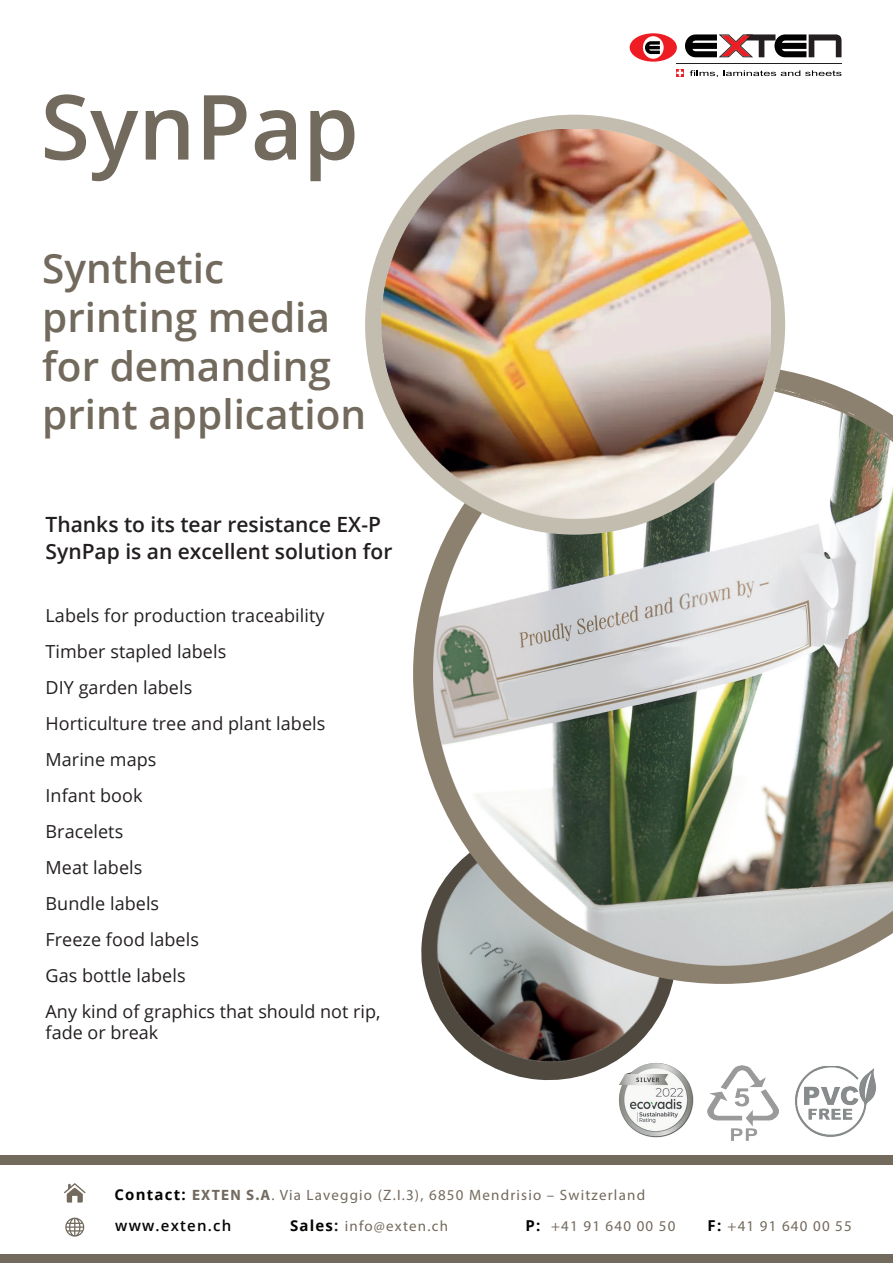
<style>
.page{position:relative;width:893px;height:1263px;background:#fff}
.page>*{position:absolute;margin:0;border:0;box-sizing:border-box;transform-origin:0 0}
.t1{font:600 90px "Open Sans";color:#736a5e}
.t2{font:600 40.5px/48.6px "Open Sans";color:#736a5e}
.t3{font:600 21px/27px "Open Sans";color:#231f20}
.t4{font:18px/36px "Open Sans";letter-spacing:.005em;color:#231f20}
.t5{font:15px "Myriad Pro";letter-spacing:.08em;color:#736a5e}
.t6{font:600 15px "Open Sans";letter-spacing:.08em;color:#040504}
.s1{font-family:"Open Sans";font-weight:700;color:#040503}
.s2{font-weight:700}
.s3{font-family:"Open Sans";font-weight:700;color:#231f20}
</style>
<div class="page">
<svg style="left:685px;top:34px;width:156px;height:23px"></svg>
<hr style="left:676px;top:63px;width:165px;height:1px;background:#231f20">
<svg style="left:676px;top:69px;width:8px;height:8px"></svg>
<svg style="left:676px;top:69px;width:7px;height:7px"></svg>
<svg style="left:690px;top:70px;width:151px;height:7px"></svg>
<svg style="left:630px;top:33px;width:47px;height:29px"></svg>
<svg style="left:64px;top:1183px;width:22px;height:19px"></svg>
<svg style="left:65px;top:1217px;width:19px;height:19px"></svg>
<div style="left:0;top:1155px;width:893px;height:10px;background:#736a5e"></div>
<div style="left:0;top:1254px;width:893px;height:9px;background:#736a5e"></div>
<img style="left:619px;top:1106px;width:74px;height:31px">
<img style="left:708px;top:1066px;width:70px;height:75px">
<img style="left:795px;top:1066px;width:81px;height:71px">
<img style="left:425px;top:984px;width:286px;height:122px">
<svg style="left:413px;top:364px;width:413px;height:620px"></svg>
<img style="left:430px;top:382px;width:463px;height:585px">
<div style="left:365px;top:115px;width:420px;height:420px;background:#c2bdaf;border-radius:50%"></div>
<img style="left:380px;top:130px;width:390px;height:390px">
<svg style="left:774px;top:388px;width:119px;height:57px"></svg>
<h1 class="t1" style="left:41px;top:65px;width:320px">SynPap</h1>
<h2 class="t2" style="left:42px;top:243px;width:325px">Synthetic printing media for demanding print application</h2>
<p class="t3" style="left:46px;top:510px;width:348px">Thanks to its tear resistance EX-P<br>SynPap is an excellent solution for</p>
<p class="t4" style="left:46px;top:596px;width:336px">Labels for production traceability<br>Timber stapled labels<br>DIY garden labels<br>Horticulture tree and plant labels<br>Marine maps<br>Infant book<br>Bracelets<br>Meat labels<br>Bundle labels<br>Freeze food labels<br>Gas bottle labels<br>Any kind of graphics that should not rip,</p>
<p class="t4" style="left:46px;top:1014px;width:114px">fade or break</p>
<p class="t5" style="left:115px;top:1185px;width:532px"><span class="s1">Contact:</span> <span class="s2">EXTEN S.A</span>. Via Laveggio (Z.I.3), 6850 Mendrisio – Switzerland</p>
<p class="t6" style="left:115px;top:1215px;width:118px">www.exten.ch</p>
<p class="t5" style="left:290px;top:1216px;width:159px"><span class="s1">Sales</span><span class="s3">:</span> info@exten.ch</p>
<p class="t5" style="left:526px;top:1217px;width:151px"><span class="s1">P:</span> +41 91 640 00 50</p>
<p class="t5" style="left:708px;top:1216px;width:146px"><span class="s1">F:</span> +41 91 640 00 55</p>
</div>
